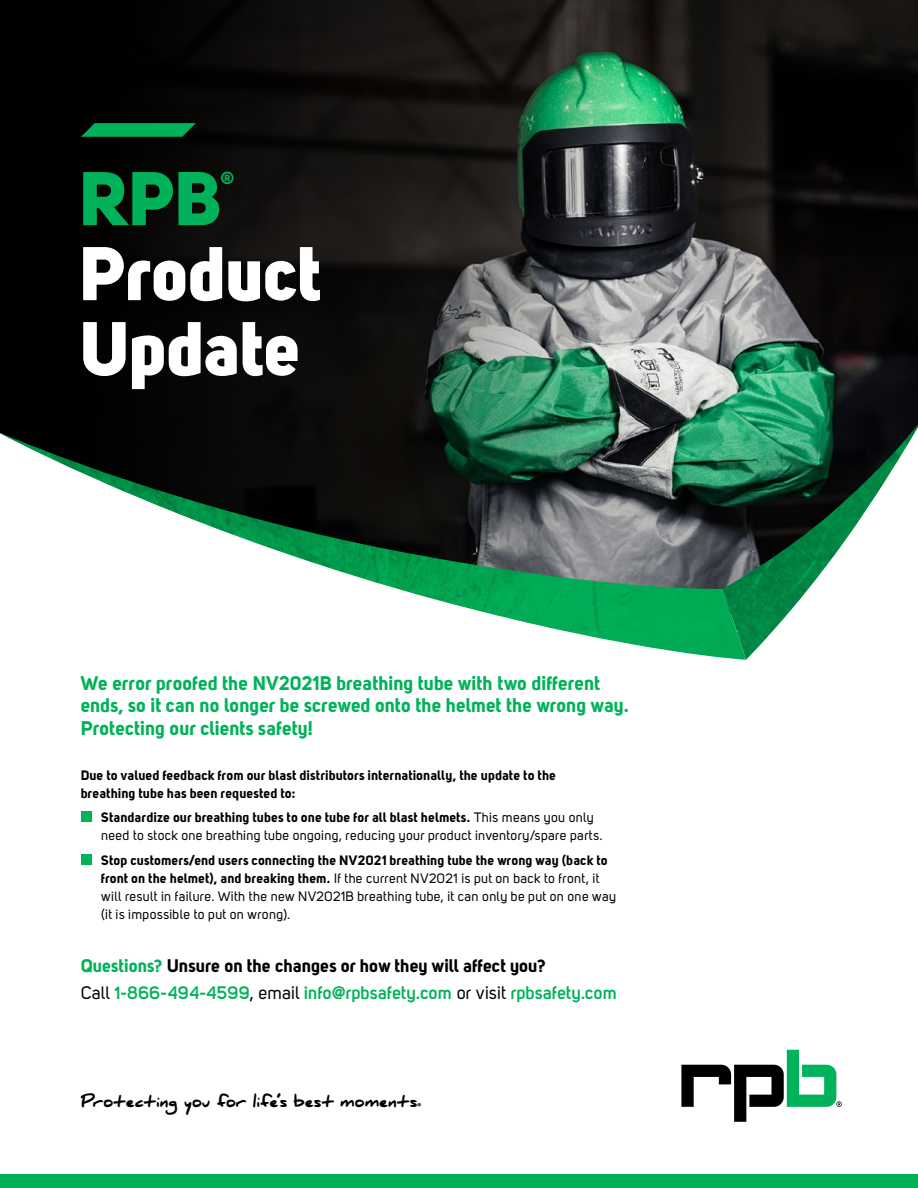
<style>
.page{position:relative;width:918px;height:1188px;background:#fff}
.page>*{position:absolute;margin:0;border:0;box-sizing:border-box;transform-origin:0 0}
.t1{font:75px/75px "Uni Sans Heavy";letter-spacing:-.005em;color:#fff}
.t2{font:75px "Uni Sans Heavy";color:#00b259}
.t3{font:19.5px/22.5px "Uni Sans Bold";letter-spacing:.005em;color:#00b259}
.t4{font:700 18px "Uni Sans Semi";letter-spacing:.01em;color:#00b259}
.t5{font:18px "Uni Sans Bold";letter-spacing:.005em;color:#000}
.t6{font:17.55px "Uni Sans Heavy";color:#00b259}
.t7{font:900 15px "Daniel";letter-spacing:.005em;color:#000}
.t8{font:13.5px/18px "Uni Sans Regular";letter-spacing:.02em;color:#000}
.t9{font:13.5px/18px "Uni Sans Bold";letter-spacing:.015em;color:#000}
.s1{font-family:"Uni Sans Regular"}
.s2{font-family:"Uni Sans Bold"}
.s3{color:#00b259}
.s4{font-family:"Uni Sans Regular";font-weight:400;color:#000}
.s5{font-weight:700;font-size:7.05px}
</style>
<div class="page">
<div style="left:0;top:0;width:38px;height:433px;background:#000"></div>
<img style="left:38px;top:0;width:880px;height:433px">
<img style="left:723px;top:424px;width:195px;height:236px">
<img style="left:0;top:433px;width:746px;height:227px">
<svg style="left:681px;top:1050px;width:161px;height:72px"></svg>
<svg style="left:81px;top:123px;width:115px;height:14px;background:#00994c"></svg>
<div style="left:81px;top:811px;width:11px;height:11px;background:#00b259"></div>
<div style="left:81px;top:854px;width:11px;height:11px;background:#00b259"></div>
<div style="left:0;top:1174px;width:918px;height:14px;background:#00b259"></div>
<h1 class="t2" style="left:81px;top:154px;width:143px">RPB</h1>
<p class="t6" style="left:221px;top:167px;width:15px">®</p>
<h1 class="t1" style="left:81px;top:235px;width:243px">Product<br>Update</h1>
<h2 class="t3" style="left:81px;top:671px;width:550px">We error proofed the NV2021B breathing tube with two different ends, so it can no longer be screwed onto the helmet the wrong way.<br>Protecting our clients safety!</h2>
<p class="t9" style="left:81px;top:765px;width:477px">Due to valued feedback from our blast distributors internationally, the update to the breathing tube has been requested to:</p>
<p class="t9" style="left:101px;top:808px;width:494px">Standardize our breathing tubes to one tube for all blast helmets. <span class="s1">This means you only</span></p>
<p class="t8" style="left:101px;top:826px;width:503px">need to stock one breathing tube ongoing, reducing your product inventory/spare parts.</p>
<p class="t9" style="left:101px;top:851px;width:508px">Stop customers/end users connecting the NV2021 breathing tube the wrong way (back to</p>
<p class="t8" style="left:101px;top:869px;width:516px"><span class="s2">front on the helmet), and breaking them.</span> If the current NV2021 is put on back to front, it will result in failure. With the new NV2021B breathing tube, it can only be put on one way (it is impossible to put on wrong).</p>
<h3 class="t5" style="left:81px;top:954px;width:467px"><span class="s3">Questions?</span> Unsure on the changes or how they will affect you?</h3>
<h3 class="t4" style="left:81px;top:982px;width:538px"><span class="s4">Call</span> 1-866-494-4599<span class="s4">, email</span> info@rpbsafety.com <span class="s4">or visit</span> rpbsafety.com</h3>
<p class="t7" style="left:81px;top:1093px;width:342px">Protecting you for life’s best moments<span class="s5">®</span></p>
</div>
